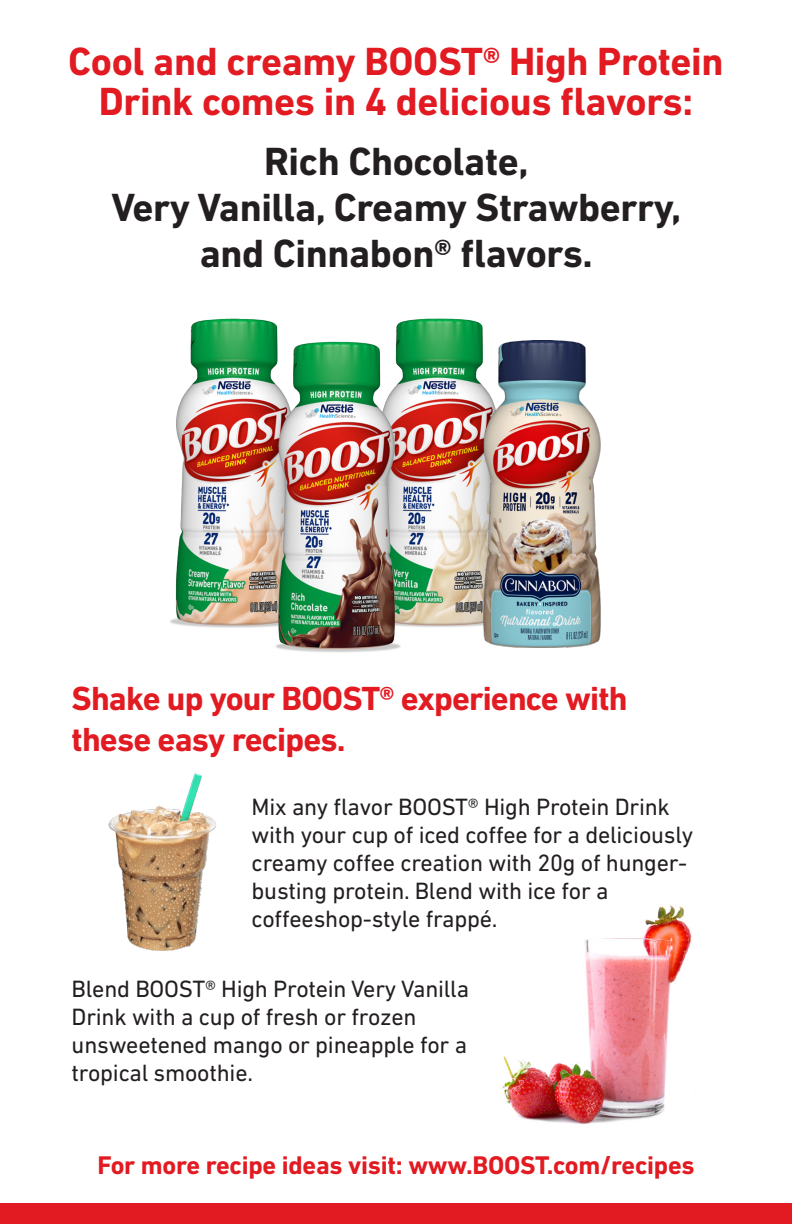
<style>
.page{position:relative;width:792px;height:1224px;background:#fff}
.page>*{position:absolute;margin:0;border:0;box-sizing:border-box;transform-origin:0 0}
.Bullets{font:700 40px/46px "DIN Next LT Pro";letter-spacing:-.01em;color:#231f20;text-align:center}
.Bullets-2{font:700 40px/40px "DIN Next LT Pro";letter-spacing:-.01em;color:#e21a21;text-align:center}
.t1{font:700 34px/40.8px "DIN Next LT Pro";letter-spacing:-.025em;color:#e21a21}
.Bullets-3{font:700 26px "DIN Next LT Pro";letter-spacing:-.01em;color:#e21a21}
.Bullets-4{font:24px/28px "DIN Next LT Pro";letter-spacing:-.01em;color:#231f20}
</style>
<div class="page">
<div style="left:0;top:1203px;width:792px;height:21px;background:#e21a21"></div>
<img style="left:502px;top:905px;width:190px;height:219px">
<img style="left:108px;top:773px;width:108px;height:178px">
<img style="left:170px;top:318px;width:367px;height:334px">
<img style="left:389px;top:340px;width:212px;height:307px">
<p class="Bullets-2" style="left:68px;top:41px;width:657px">Cool and creamy BOOST® High Protein<br>Drink comes in 4 delicious flavors:</p>
<p class="Bullets" style="left:111px;top:138px;width:571px">Rich Chocolate,<br>Very Vanilla, Creamy Strawberry, and Cinnabon® flavors.</p>
<p class="t1" style="left:72px;top:678px;width:557px">Shake up your BOOST® experience with these easy recipes.</p>
<p class="Bullets-4" style="left:252px;top:792px;width:443px">Mix any flavor BOOST® High Protein Drink with your cup of iced coffee for a deliciously creamy coffee creation with 20g of hunger&shy;busting protein. Blend with ice for a coffeeshop-style frappé.</p>
<p class="Bullets-4" style="left:72px;top:975px;width:399px">Blend BOOST® High Protein Very Vanilla<br>Drink with a cup of fresh or frozen unsweetened mango or pineapple for a tropical smoothie.</p>
<p class="Bullets-3" style="left:97px;top:1150px;width:599px">For more recipe ideas visit: www.BOOST.com/recipes</p>
</div>
